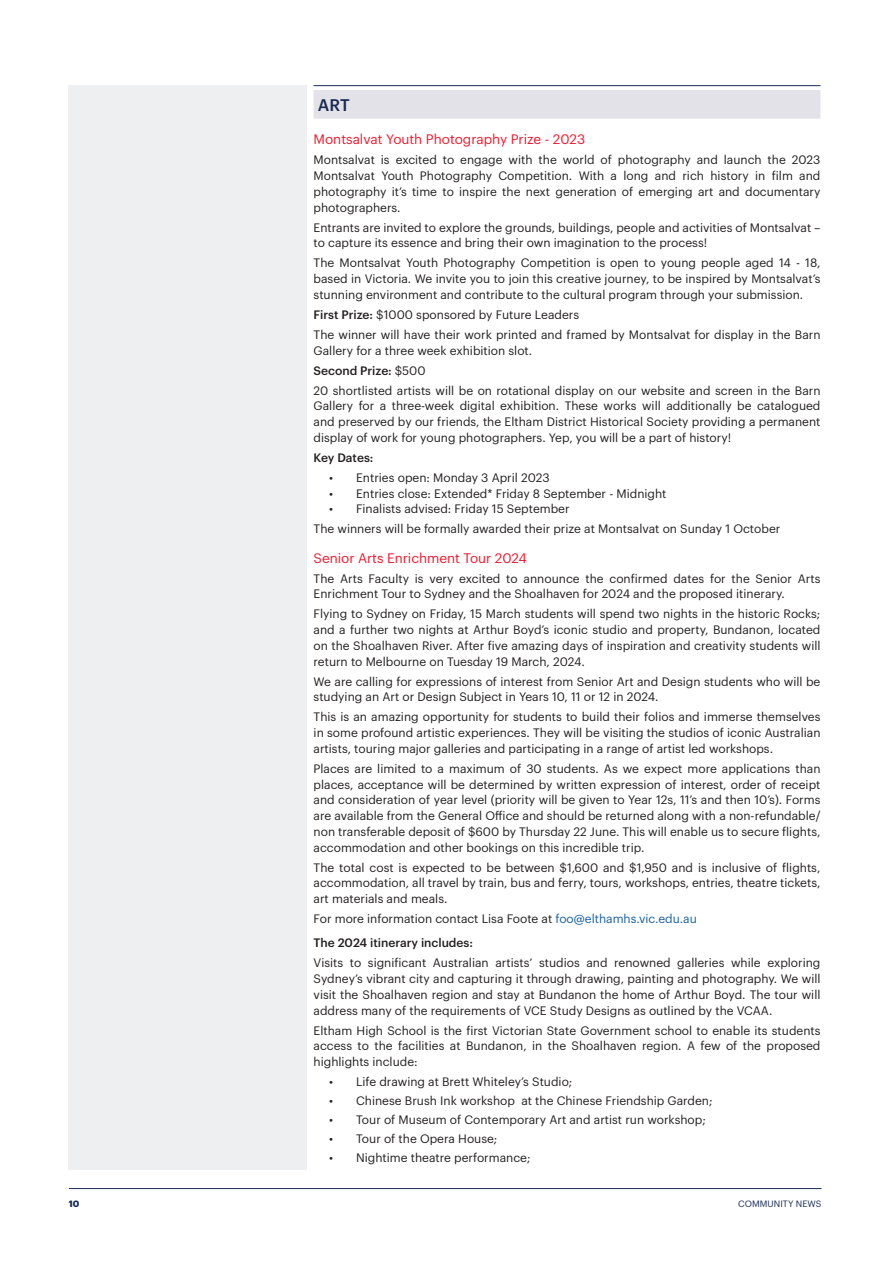
<style>
.page{position:relative;width:893px;height:1263px;background:#fff}
.page>*{position:absolute;margin:0;border:0;box-sizing:border-box;transform-origin:0 0}
.Headings{font:500 16.5px "Graphik";color:#192b52}
.Sub_Headings{font:13.5px "Graphik";color:#ea1b2f}
.sub{font:12px/15.8px "Graphik";color:#231f20;text-align:justify}
.sub-2{font:500 12px "Graphik";color:#231f20}
.t1{font:9px "Graphik";letter-spacing:.005em;color:#192b52}
.t2{font:700 9px "Graphik";color:#192b52}
.s1{font-weight:500}
.s2{font-weight:400}
.s3{color:#1860a0}
</style>
<div class="page">
<hr style="left:69px;top:1188px;width:752px;height:1px;background:#192b52">
<div style="left:68px;top:85px;width:239px;height:1084px;background:#edeff0"></div>
<hr style="left:314px;top:85px;width:506px;height:1px;background:#192b52">
<div style="left:314px;top:90px;width:506px;height:29px;background:#e2e2e8"></div>
<p class="Headings" style="left:318px;top:93px;width:33px">ART</p>
<p class="Sub_Headings" style="left:314px;top:129px;width:273px">Montsalvat Youth Photography Prize - 2023</p>
<p class="sub" style="left:314px;top:151px;width:508px">Montsalvat is excited to engage with the world of photography and launch the 2023<br>Montsalvat Youth Photography Competition. With a long and rich history in film and photography it’s time to inspire the next generation of emerging art and documentary photographers.</p>
<p class="sub" style="left:314px;top:218px;width:508px">Entrants are invited to explore the grounds, buildings, people and activities of Montsalvat – to capture its essence and bring their own imagination to the process!</p>
<p class="sub" style="left:314px;top:254px;width:508px">The Montsalvat Youth Photography Competition is open to young people aged 14 - 18, based in Victoria. We invite you to join this creative journey, to be inspired by Montsalvat’s stunning environment and contribute to the cultural program through your submission.</p>
<p class="sub" style="left:314px;top:306px;width:267px"><span class="s1">First Prize:</span> $1000 sponsored by Future Leaders</p>
<p class="sub" style="left:314px;top:326px;width:508px">The winner will have their work printed and framed by Montsalvat for display in the Barn<br>Gallery for a three week exhibition slot.</p>
<p class="sub-2" style="left:314px;top:361px;width:113px">Second Prize: <span class="s2">$500</span></p>
<p class="sub" style="left:314px;top:381px;width:508px">20 shortlisted artists will be on rotational display on our website and screen in the Barn Gallery for a three-week digital exhibition. These works will additionally be catalogued and preserved by our friends, the Eltham District Historical Society providing a permanent display of work for young photographers. Yep, you will be a part of history!</p>
<p class="sub-2" style="left:314px;top:448px;width:61px">Key Dates:</p>
<p class="sub" style="left:329px;top:469px;width:222px">• Entries open: Monday 3 April 2023</p>
<p class="sub" style="left:329px;top:484px;width:339px">• Entries close: Extended* Friday 8 September - Midnight</p>
<p class="sub" style="left:329px;top:500px;width:242px">• Finalists advised: Friday 15 September</p>
<p class="sub" style="left:314px;top:520px;width:468px">The winners will be formally awarded their prize at Montsalvat on Sunday 1 October</p>
<p class="Sub_Headings" style="left:314px;top:548px;width:215px">Senior Arts Enrichment Tour 2024</p>
<p class="sub" style="left:314px;top:569px;width:508px">The Arts Faculty is very excited to announce the confirmed dates for the Senior Arts<br>Enrichment Tour to Sydney and the Shoalhaven for 2024 and the proposed itinerary.</p>
<p class="sub" style="left:314px;top:605px;width:508px">Flying to Sydney on Friday, 15 March students will spend two nights in the historic Rocks; and a further two nights at Arthur Boyd’s iconic studio and property, Bundanon, located on the Shoalhaven River. After five amazing days of inspiration and creativity students will return to Melbourne on Tuesday 19 March, 2024.</p>
<p class="sub" style="left:314px;top:672px;width:508px">We are calling for expressions of interest from Senior Art and Design students who will be studying an Art or Design Subject in Years 10, 11 or 12 in 2024.</p>
<p class="sub" style="left:314px;top:708px;width:508px">This is an amazing opportunity for students to build their folios and immerse themselves in some profound artistic experiences. They will be visiting the studios of iconic Australian artists, touring major galleries and participating in a range of artist led workshops.</p>
<p class="sub" style="left:314px;top:760px;width:508px">Places are limited to a maximum of 30 students. As we expect more applications than places, acceptance will be determined by written expression of interest, order of receipt and consideration of year level (priority will be given to Year 12s, 11’s and then 10’s). Forms are available from the General Office and should be returned along with a non-refundable/ non transferable deposit of $600 by Thursday 22 June. This will enable us to secure flights, accommodation and other bookings on this incredible trip.</p>
<p class="sub" style="left:314px;top:858px;width:508px">The total cost is expected to be between $1,600 and $1,950 and is inclusive of flights, accommodation, all travel by train, bus and ferry, tours, workshops, entries, theatre tickets, art materials and meals.</p>
<p class="sub" style="left:314px;top:910px;width:385px">For more information contact Lisa Foote at <span class="s3">foo@elthamhs.vic.edu.au</span></p>
<p class="sub-2" style="left:314px;top:934px;width:161px">The 2024 itinerary includes:</p>
<p class="sub" style="left:314px;top:954px;width:508px">Visits to significant Australian artists’ studios and renowned galleries while exploring Sydney’s vibrant city and capturing it through drawing, painting and photography. We will visit the Shoalhaven region and stay at Bundanon the home of Arthur Boyd. The tour will address many of the requirements of VCE Study Designs as outlined by the VCAA.</p>
<p class="sub" style="left:314px;top:1021px;width:508px">Eltham High School is the first Victorian State Government school to enable its students access to the facilities at Bundanon, in the Shoalhaven region. A few of the proposed highlights include:</p>
<p class="sub" style="left:329px;top:1073px;width:245px">• Life drawing at Brett Whiteley’s Studio;</p>
<p class="sub" style="left:329px;top:1092px;width:385px">• Chinese Brush Ink workshop at the Chinese Friendship Garden;</p>
<p class="sub" style="left:329px;top:1111px;width:378px">• Tour of Museum of Contemporary Art and artist run workshop;</p>
<p class="sub" style="left:329px;top:1130px;width:170px">• Tour of the Opera House;</p>
<p class="sub" style="left:329px;top:1149px;width:203px">• Nightime theatre performance;</p>
<p class="t2" style="left:69px;top:1196px;width:12px">10</p>
<p class="t1" style="left:738px;top:1196px;width:85px">COMMUNITY NEWS</p>
</div>
